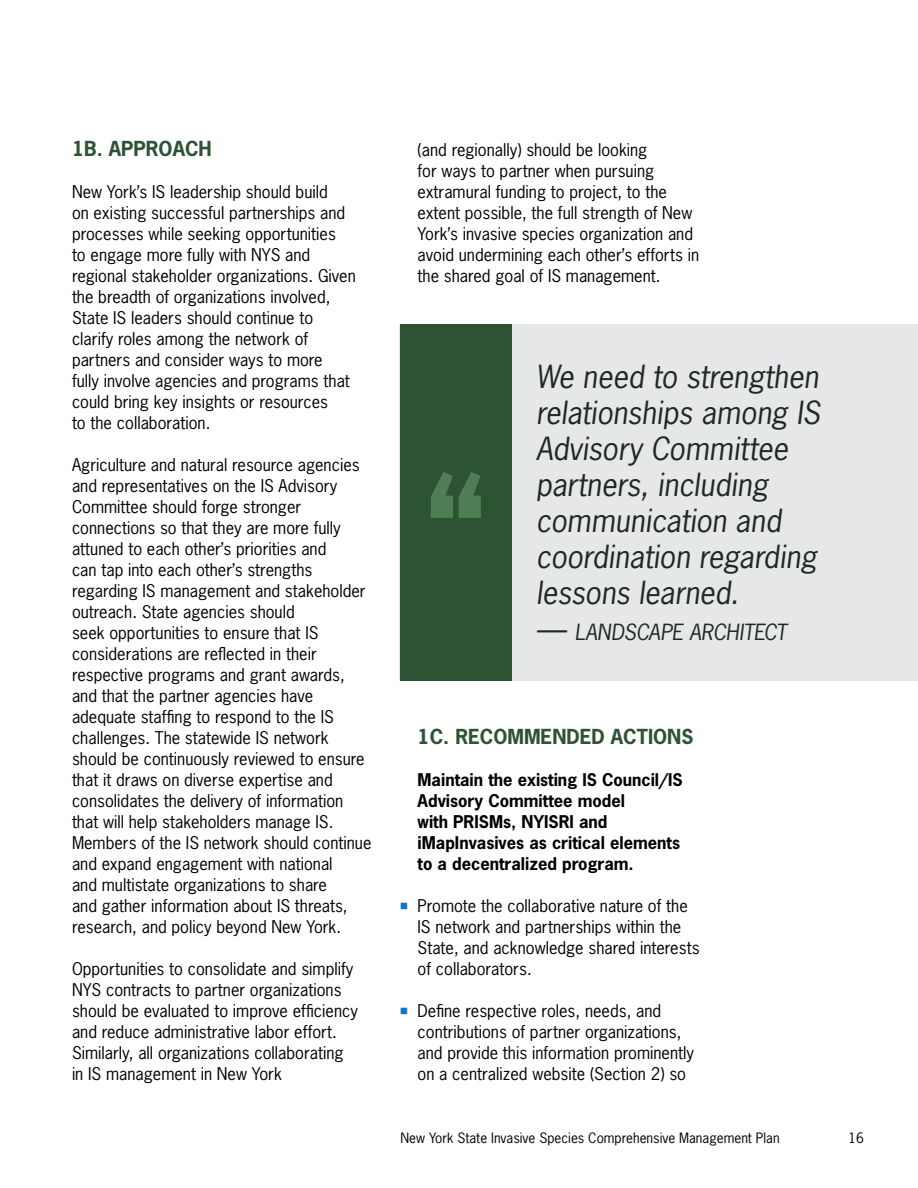
<style>
.page{position:relative;width:918px;height:1188px;background:#fff}
.page>*{position:absolute;margin:0;border:0;box-sizing:border-box;transform-origin:0 0}
.t1{font:700 150px "News Gothic Std";color:#4f7e54}
.t2{font:italic 30px/36px "News Gothic Std";color:#212721}
.t3{font:italic 21px "News Gothic Std";letter-spacing:-.005em;color:#212721}
.t4{font:700 19.5px "News Gothic Std";color:#2e5334}
.t5{font:16.5px/21px "News Gothic Std";color:#000}
.t6{font:700 16.5px/21px "News Gothic Std";color:#000}
.t7{font:13.5px "News Gothic Std";color:#000}
.s1{font-size:30px}
</style>
<div class="page">
<div style="left:400px;top:324px;width:518px;height:357px;background:#e6e7e8"></div>
<div style="left:400px;top:324px;width:112px;height:356px;background:#2e5334"></div>
<h3 class="t4" style="left:72px;top:136px;width:141px">1B. APPROACH</h3>
<p class="t5" style="left:72px;top:181px;width:285px">New York’s IS leadership should build<br>on existing successful partnerships and processes while seeking opportunities<br>to engage more fully with NYS and regional stakeholder organizations. Given the breadth of organizations involved, State IS leaders should continue to clarify roles among the network of partners and consider ways to more<br>fully involve agencies and programs that could bring key insights or resources<br>to the collaboration.</p>
<p class="t5" style="left:72px;top:454px;width:301px">Agriculture and natural resource agencies and representatives on the IS Advisory Committee should forge stronger connections so that they are more fully attuned to each other’s priorities and<br>can tap into each other’s strengths regarding IS management and stakeholder outreach. State agencies should<br>seek opportunities to ensure that IS considerations are refected in their respective programs and grant awards, and that the partner agencies have adequate staffng to respond to the IS challenges. The statewide IS network should be continuously reviewed to ensure that it draws on diverse expertise and consolidates the delivery of information that will help stakeholders manage IS.<br>Members of the IS network should continue and expand engagement with national<br>and multistate organizations to share<br>and gather information about IS threats, research, and policy beyond New York.</p>
<p class="t5" style="left:72px;top:958px;width:288px">Opportunities to consolidate and simplify NYS contracts to partner organizations should be evaluated to improve effciency and reduce administrative labor effort.<br>Similarly, all organizations collaborating in IS management in New York</p>
<p class="t5" style="left:418px;top:139px;width:283px">(and regionally) should be looking<br>for ways to partner when pursuing extramural funding to project, to the extent possible, the full strength of New York’s invasive species organization and avoid undermining each other’s efforts in the shared goal of IS management.</p>
<p class="t1" style="left:425px;top:434px;width:63px">“</p>
<p class="t2" style="left:536px;top:359px;width:285px">We need to strengthen relationships among IS<br>Advisory Committee partners, including communication and coordination regarding lessons learned.</p>
<p class="t3" style="left:536px;top:619px;width:252px"><span class="s1">—</span> LANDSCAPE ARCHITECT</p>
<h3 class="t4" style="left:418px;top:724px;width:277px">1C. RECOMMENDED ACTIONS</h3>
<p class="t6" style="left:418px;top:769px;width:266px">Maintain the existing IS Council/IS<br>Advisory Committee model<br>with PRISMs, NYISRI and iMapInvasives as critical elements to a decentralized program.</p>
<p class="t5" style="left:418px;top:895px;width:284px">Promote the collaborative nature of the IS network and partnerships within the State, and acknowledge shared interests of collaborators.</p>
<p class="t5" style="left:418px;top:1000px;width:278px">Defne respective roles, needs, and contributions of partner organizations, and provide this information prominently on a centralized website (Section 2) so</p>
<p class="t7" style="left:400px;top:1129px;width:381px">New York State Invasive Species Comprehensive Management Plan</p>
<p class="t7" style="left:848px;top:1129px;width:17px">16</p>
</div>
